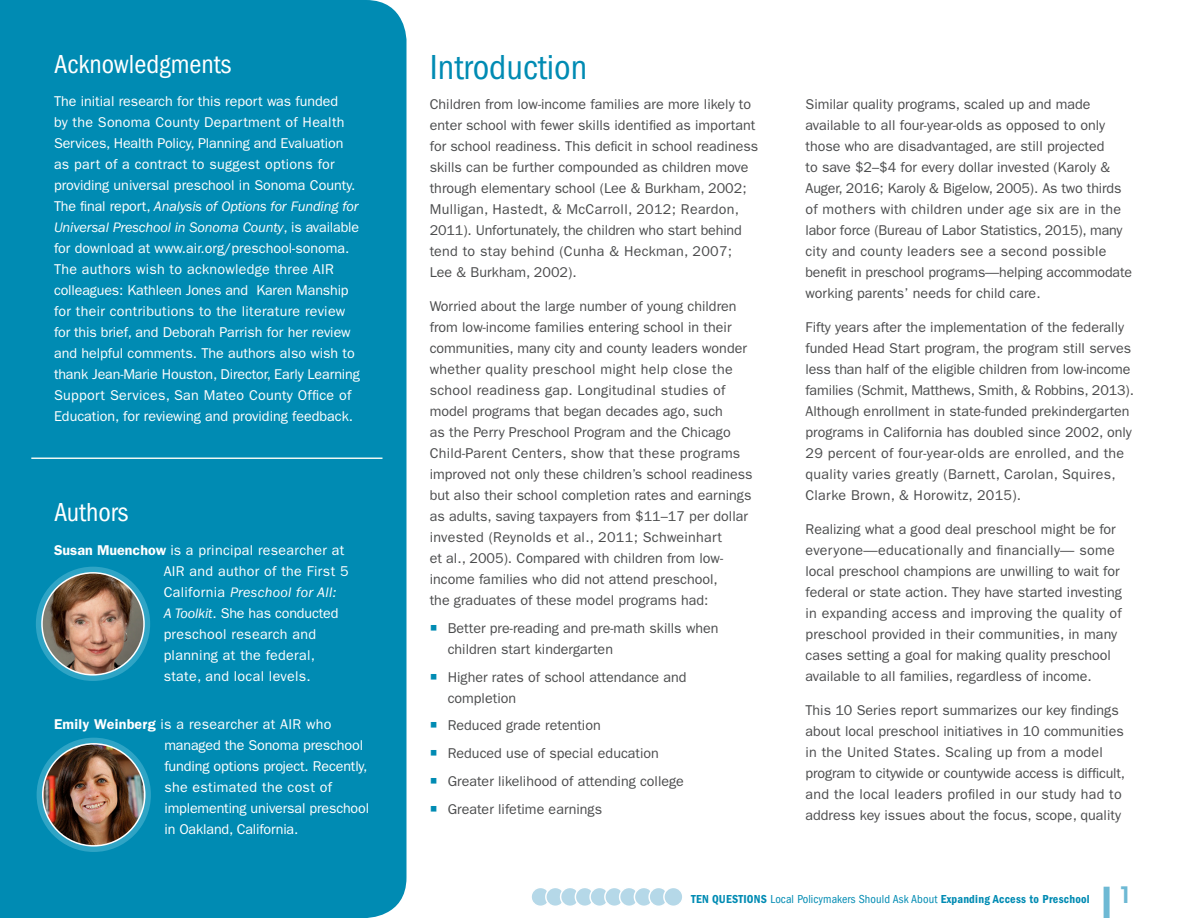
<style>
.page{position:relative;width:1188px;height:918px;background:#fff}
.page>*{position:absolute;margin:0;border:0;box-sizing:border-box;transform-origin:0 0}
.Head_2{font:condensed 36px "ITC Franklin Gothic Std";color:#008bb3}
.Head_2-2{font:condensed 27px "ITC Franklin Gothic Std";color:#fff}
.Table_Text_Left{font:600 22.5px "ITC Avant Garde Std";color:#6eb9d4}
.Paragraph{font:14.25px/21px "ITC Franklin Gothic Std";color:#4b4c4d}
.Paragraph-2{font:14.25px/21px "ITC Franklin Gothic Std";color:#fff}
.Paragraph-3{font:14.25px/21px "ITC Franklin Gothic Std";letter-spacing:.02em;color:#fff}
.t1{font:12px "ITC Franklin Gothic Std Dm Cd";letter-spacing:.02em;color:#008bb3}
.s1{font-style:italic}
.s2{font-weight:600}
.s3{color:#008bb3}
.s4{font-family:"ITC Franklin Gothic Std";font-stretch:condensed}
</style>
<div class="page">
<div style="left:531px;top:887px;width:19px;height:19px;background:#b5d8e8;border-radius:50%"></div>
<div style="left:530px;top:887px;width:21px;height:20px;border:2px solid #fff;border-radius:50%"></div>
<div style="left:546px;top:887px;width:19px;height:19px;background:#b5d8e8;border-radius:50%"></div>
<div style="left:545px;top:887px;width:21px;height:20px;border:2px solid #fff;border-radius:50%"></div>
<div style="left:561px;top:887px;width:19px;height:19px;background:#b5d8e8;border-radius:50%"></div>
<div style="left:560px;top:887px;width:20px;height:20px;border:2px solid #fff;border-radius:50%"></div>
<div style="left:575px;top:887px;width:19px;height:19px;background:#b5d8e8;border-radius:50%"></div>
<div style="left:575px;top:887px;width:20px;height:20px;border:2px solid #fff;border-radius:50%"></div>
<div style="left:590px;top:887px;width:19px;height:19px;background:#b5d8e8;border-radius:50%"></div>
<div style="left:589px;top:887px;width:21px;height:20px;border:2px solid #fff;border-radius:50%"></div>
<div style="left:605px;top:887px;width:19px;height:19px;background:#b5d8e8;border-radius:50%"></div>
<div style="left:604px;top:887px;width:21px;height:20px;border:2px solid #fff;border-radius:50%"></div>
<div style="left:620px;top:887px;width:19px;height:19px;background:#b5d8e8;border-radius:50%"></div>
<div style="left:619px;top:887px;width:20px;height:20px;border:2px solid #fff;border-radius:50%"></div>
<div style="left:634px;top:887px;width:19px;height:19px;background:#b5d8e8;border-radius:50%"></div>
<div style="left:634px;top:887px;width:20px;height:20px;border:2px solid #fff;border-radius:50%"></div>
<div style="left:649px;top:887px;width:19px;height:19px;background:#b5d8e8;border-radius:50%"></div>
<div style="left:648px;top:887px;width:21px;height:20px;border:2px solid #fff;border-radius:50%"></div>
<div style="left:664px;top:887px;width:19px;height:19px;background:#b5d8e8;border-radius:50%"></div>
<div style="left:663px;top:887px;width:21px;height:20px;border:2px solid #fff;border-radius:50%"></div>
<div style="left:1104px;top:887px;width:6px;height:31px;background:#6eb9d4"></div>
<div style="left:0;top:0;width:406px;height:918px;background:#008bb3"></div>
<svg style="left:37px;top:738px;width:114px;height:114px;background:#3daac8"></svg>
<img style="left:43px;top:744px;width:102px;height:102px;border-radius:51px">
<div style="left:42px;top:743px;width:104px;height:104px;border:2px solid #fff;border-radius:50%"></div>
<hr style="left:31px;top:458px;width:351px;height:1px;background:#edf7f3">
<div style="left:36px;top:567px;width:114px;height:114px;background:#2fa4c5;border-radius:50%"></div>
<img style="left:42px;top:573px;width:102px;height:102px;border-radius:51px">
<div style="left:41px;top:572px;width:104px;height:104px;border:2px solid #fff;border-radius:50%"></div>
<p class="Head_2-2" style="left:54px;top:48px;width:179px">Acknowledgments</p>
<p class="Paragraph-2" style="left:54px;top:91px;width:307px">The initial research for this report was funded<br>by the Sonoma County Department of Health Services, Health Policy, Planning and Evaluation as part of a contract to suggest options for providing universal preschool in Sonoma County.<br>The final report, <span class="s1">Analysis of Options for Funding for Universal Preschool in Sonoma County</span>, is available for download at www.air.org/preschool-sonoma.<br>The authors wish to acknowledge three AIR colleagues: Kathleen Jones and Karen Manship for their contributions to the literature review for this brief, and Deborah Parrish for her review and helpful comments. The authors also wish to thank Jean-Marie Houston, Director, Early Learning Support Services, San Mateo County Office of Education, for reviewing and providing feedback.</p>
<p class="Head_2-2" style="left:54px;top:497px;width:76px">Authors</p>
<p class="Paragraph-3" style="left:164px;top:540px;width:186px;text-indent:-110px"><span class="s2">Susan Muenchow</span> is a principal researcher at<br>AIR and author of the First 5<br>California <span class="s1">Preschool for All:<br>A Toolkit</span>. She has conducted preschool research and planning at the federal, state, and local levels.</p>
<p class="Paragraph-2" style="left:164px;top:714px;width:206px;text-indent:-110px"><span class="s2">Emily Weinberg</span> is a researcher at AIR who managed the Sonoma preschool funding options project. Recently, she estimated the cost of implementing universal preschool in Oakland, California.</p>
<p class="Head_2" style="left:430px;top:47px;width:159px">Introduction</p>
<p class="Paragraph" style="left:430px;top:94px;width:330px">Children from low-income families are more likely to enter school with fewer skills identified as important for school readiness. This deficit in school readiness skills can be further compounded as children move through elementary school (Lee &amp; Burkham, 2002; Mulligan, Hastedt, &amp; McCarroll, 2012; Reardon, 2011). Unfortunately, the children who start behind tend to stay behind (Cunha &amp; Heckman, 2007; Lee &amp; Burkham, 2002).</p>
<p class="Paragraph" style="left:430px;top:296px;width:324px">Worried about the large number of young children from low-income families entering school in their communities, many city and county leaders wonder whether quality preschool might help close the school readiness gap. Longitudinal studies of model programs that began decades ago, such<br>as the Perry Preschool Program and the Chicago Child-Parent Centers, show that these programs improved not only these children’s school readiness but also their school completion rates and earnings as adults, saving taxpayers from $11–17 per dollar invested (Reynolds et al., 2011; Schweinhart<br>et al., 2005). Compared with children from low&shy;income families who did not attend preschool,<br>the graduates of these model programs had:</p>
<p class="Paragraph" style="left:448px;top:618px;width:272px;text-indent:-18px"><span class="s3">○</span> Better pre-reading and pre-math skills when children start kindergarten</p>
<p class="Paragraph" style="left:448px;top:666px;width:240px;text-indent:-18px"><span class="s3">○</span> Higher rates of school attendance and completion</p>
<p class="Paragraph" style="left:430px;top:715px;width:173px"><span class="s3">○</span> Reduced grade retention</p>
<p class="Paragraph" style="left:430px;top:743px;width:231px"><span class="s3">○</span> Reduced use of special education</p>
<p class="Paragraph" style="left:430px;top:771px;width:256px"><span class="s3">○</span> Greater likelihood of attending college</p>
<p class="Paragraph" style="left:430px;top:798px;width:174px"><span class="s3">○</span> Greater lifetime earnings</p>
<p class="Paragraph" style="left:806px;top:94px;width:328px">Similar quality programs, scaled up and made available to all four-year-olds as opposed to only those who are disadvantaged, are still projected<br>to save $2–$4 for every dollar invested (Karoly &amp; Auger, 2016; Karoly &amp; Bigelow, 2005). As two thirds of mothers with children under age six are in the labor force (Bureau of Labor Statistics, 2015), many city and county leaders see a second possible benefit in preschool programs—helping accommodate working parents’ needs for child care.</p>
<p class="Paragraph" style="left:806px;top:317px;width:330px">Fifty years after the implementation of the federally funded Head Start program, the program still serves less than half of the eligible children from low-income families (Schmit, Matthews, Smith, &amp; Robbins, 2013).<br>Although enrollment in state-funded prekindergarten programs in California has doubled since 2002, only 29 percent of four-year-olds are enrolled, and the quality varies greatly (Barnett, Carolan, Squires, Clarke Brown, &amp; Horowitz, 2015).</p>
<p class="Paragraph" style="left:806px;top:519px;width:318px">Realizing what a good deal preschool might be for everyone—educationally and financially— some local preschool champions are unwilling to wait for federal or state action. They have started investing in expanding access and improving the quality of preschool provided in their communities, in many cases setting a goal for making quality preschool available to all families, regardless of income.</p>
<p class="Paragraph" style="left:806px;top:700px;width:321px">This 10 Series report summarizes our key findings about local preschool initiatives in 10 communities in the United States. Scaling up from a model program to citywide or countywide access is difficult, and the local leaders profiled in our study had to address key issues about the focus, scope, quality</p>
<p class="t1" style="left:691px;top:892px;width:400px">TEN QUESTIONS <span class="s4">Local Policymakers Should Ask About</span> Expanding Access to Preschool</p>
<p class="Table_Text_Left" style="left:1119px;top:881px;width:15px">1</p>
</div>
